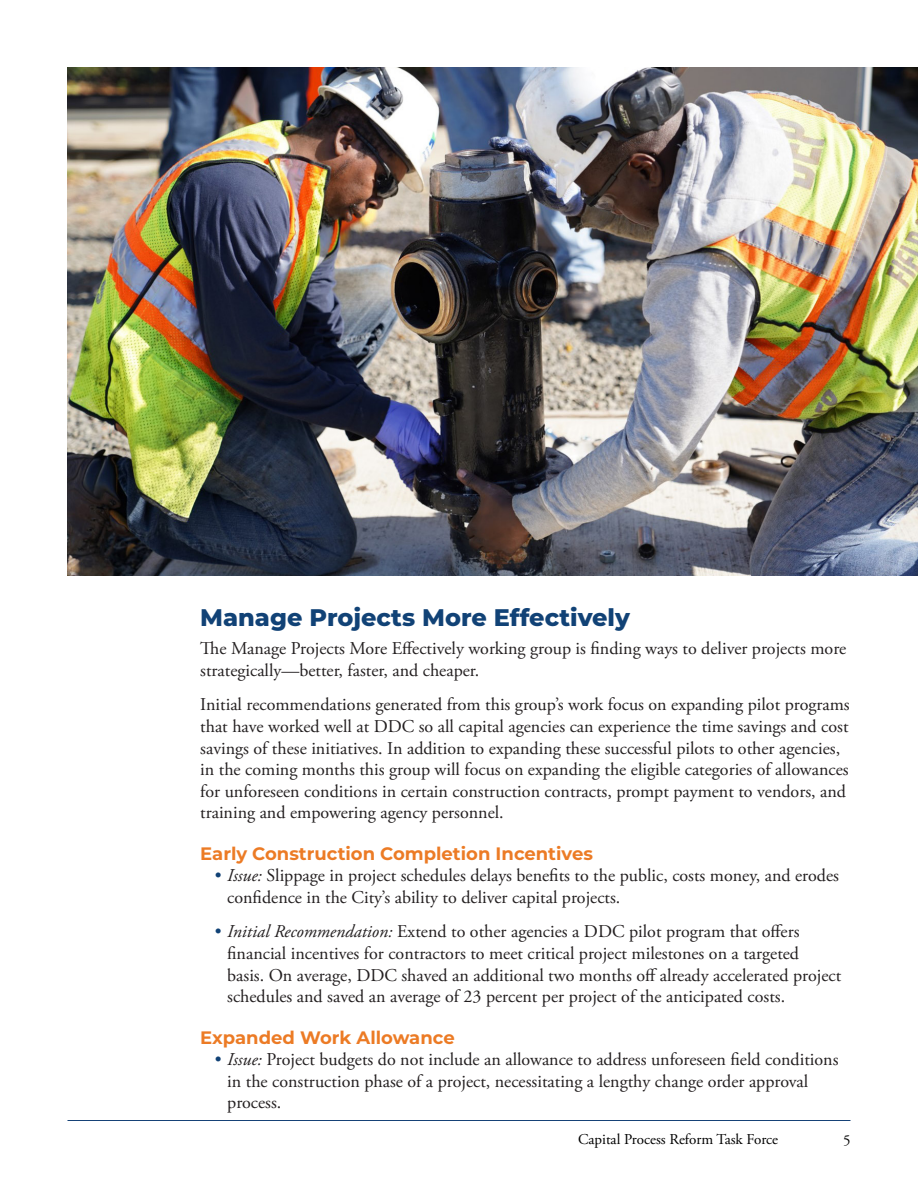
<style>
.page{position:relative;width:918px;height:1188px;background:#fff}
.page>*{position:absolute;margin:0;border:0;box-sizing:border-box;transform-origin:0 0}
.Subhead{font:800 24px "Montserrat";color:#114276}
.Copy{font:18px/21.6px "Adobe Garamond Pro";color:#231f20}
.Subhead_2{font:700 18px "Montserrat";color:#ec7b25}
.t1{font:15px "Adobe Garamond Pro";color:#000}
.s1{font-style:italic;color:#114276}
.s2{font-style:italic}
</style>
<div class="page">
<hr style="left:68px;top:1120px;width:782px;height:1px;background:#164277">
<img style="left:68px;top:68px;width:850px;height:508px">
<p class="Subhead" style="left:200px;top:600px;width:431px">Manage Projects More Effectively</p>
<p class="Copy" style="left:200px;top:638px;width:648px">The Manage Projects More Effectively working group is finding ways to deliver projects more strategically—better, faster, and cheaper.</p>
<p class="Copy" style="left:200px;top:695px;width:651px">Initial recommendations generated from this group’s work focus on expanding pilot programs that have worked well at DDC so all capital agencies can experience the time savings and cost savings of these initiatives. In addition to expanding these successful pilots to other agencies, in the coming months this group will focus on expanding the eligible categories of allowances for unforeseen conditions in certain construction contracts, prompt payment to vendors, and training and empowering agency personnel.</p>
<p class="Subhead_2" style="left:200px;top:840px;width:394px">Early Construction Completion Incentives</p>
<p class="Copy" style="left:227px;top:865px;width:613px;text-indent:-14px"><span class="s1">•</span> <span class="s2">Issue:</span> Slippage in project schedules delays benefits to the public, costs money, and erodes confidence in the City’s ability to deliver capital projects.</p>
<p class="Copy" style="left:227px;top:922px;width:616px;text-indent:-14px"><span class="s1">•</span> <span class="s2">Initial Recommendation:</span> Extend to other agencies a DDC pilot program that offers financial incentives for contractors to meet critical project milestones on a targeted<br>basis. On average, DDC shaved an additional two months off already accelerated project schedules and saved an average of 23 percent per project of the anticipated costs.</p>
<p class="Subhead_2" style="left:200px;top:1024px;width:256px">Expanded Work Allowance</p>
<p class="Copy" style="left:227px;top:1049px;width:613px;text-indent:-14px"><span class="s1">•</span> <span class="s2">Issue:</span> Project budgets do not include an allowance to address unforeseen field conditions in the construction phase of a project, necessitating a lengthy change order approval process.</p>
<p class="t1" style="left:578px;top:1130px;width:202px">Capital Process Reform Task Force</p>
<p class="t1" style="left:843px;top:1131px;width:9px">5</p>
</div>
